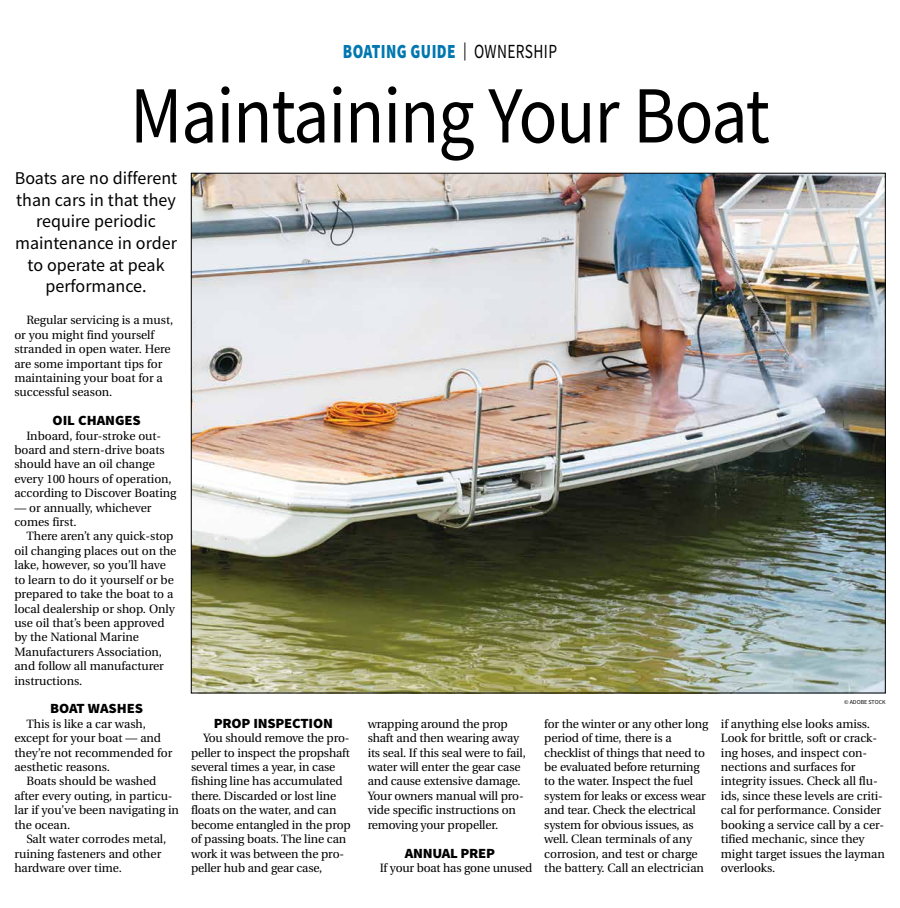
<style>
.page{position:relative;width:900px;height:908px;background:#fff}
.page>*{position:absolute;margin:0;border:0;box-sizing:border-box;transform-origin:0 0}
.t1{font:81px "Source Sans Pro";letter-spacing:-.015em;color:#000;scale:.89 1}
.t2{font:900 20px "Source Sans Pro";letter-spacing:.025em;color:#0077b1;scale:.77 1}
.t3{font:18px/21.6px "Source Sans Pro";color:#000;text-align:center}
.t4{font:900 14px "Source Sans Pro";letter-spacing:-.015em;color:#000;scale:1.05 1}
.t5{font:12px/14.4px "Utopia";letter-spacing:-.005em;color:#000}
.t6{font:6px "Source Sans Pro";color:#000}
.s1{font-weight:400;font-size:18px;color:#000}
.s2{font-weight:400;color:#000}
</style>
<div class="page">
<img style="left:193px;top:175px;width:691px;height:516px">
<h2 class="t2" style="left:343px;top:38px;width:280px">BOATING GUIDE <span class="s1">|</span> <span class="s2">OWNERSHIP</span></h2>
<h1 class="t1" style="left:130px;top:64px;width:720px">Maintaining Your Boat</h1>
<h3 class="t3" style="left:15px;top:167px;width:164px">Boats are no different than cars in that they require periodic maintenance in order to operate at peak performance.</h3>
<p class="t5" style="left:14px;top:313px;width:160px;text-indent:12px">Regular servicing is a must, or you might find yourself stranded in open water. Here are some important tips for maintaining your boat for a successful season.</p>
<p class="t4" style="left:53px;top:410px;width:86px">OIL CHANGES</p>
<p class="t5" style="left:14px;top:428px;width:164px;text-indent:12px">Inboard, four-stroke out&shy;board and stern-drive boats should have an oil change every 100 hours of operation, according to Discover Boating</p>
<p class="t5" style="left:14px;top:500px;width:139px">— or annually, whichever comes first.</p>
<p class="t5" style="left:14px;top:529px;width:164px;text-indent:12px">There aren’t any quick-stop oil changing places out on the lake, however, so you’ll have to learn to do it yourself or be prepared to take the boat to a local dealership or shop. Only use oil that’s been approved by the National Marine<br>Manufacturers Association, and follow all manufacturer instructions.</p>
<p class="t4" style="left:50px;top:698px;width:90px">BOAT WASHES</p>
<p class="t5" style="left:14px;top:716px;width:160px;text-indent:12px">This is like a car wash, except for your boat — and they’re not recommended for aesthetic reasons.</p>
<p class="t5" style="left:14px;top:774px;width:166px;text-indent:12px">Boats should be washed after every outing, in particu&shy;lar if you’ve been navigating in the ocean.</p>
<p class="t5" style="left:14px;top:831px;width:154px;text-indent:12px">Salt water corrodes metal, ruining fasteners and other hardware over time.</p>
<p class="t4" style="left:214px;top:713px;width:115px">PROP INSPECTION</p>
<p class="t5" style="left:191px;top:731px;width:161px;text-indent:12px">You should remove the pro&shy;peller to inspect the propshaft several times a year, in case fishing line has accumulated there. Discarded or lost line floats on the water, and can become entangled in the prop of passing boats. The line can work it was between the pro&shy;peller hub and gear case,</p>
<p class="t5" style="left:368px;top:716px;width:160px">wrapping around the prop shaft and then wearing away its seal. If this seal were to fail, water will enter the gear case and cause extensive damage.<br>Your owners manual will pro&shy;vide specific instructions on removing your propeller.</p>
<p class="t4" style="left:405px;top:842px;width:88px">ANNUAL PREP</p>
<p class="t5" style="left:380px;top:860px;width:154px">If your boat has gone unused</p>
<p class="t6" style="left:844px;top:697px;width:43px">© ADOBE STOCK</p>
<p class="t5" style="left:544px;top:716px;width:166px">for the winter or any other long period of time, there is a checklist of things that need to be evaluated before returning to the water. Inspect the fuel system for leaks or excess wear and tear. Check the electrical system for obvious issues, as well. Clean terminals of any corrosion, and test or charge the battery. Call an electrician</p>
<p class="t5" style="left:721px;top:716px;width:165px">if anything else looks amiss.<br>Look for brittle, soft or crack&shy;ing hoses, and inspect con&shy;nections and surfaces for integrity issues. Check all flu&shy;ids, since these levels are criti&shy;cal for performance. Consider booking a service call by a cer&shy;tified mechanic, since they might target issues the layman overlooks.</p>
</div>
